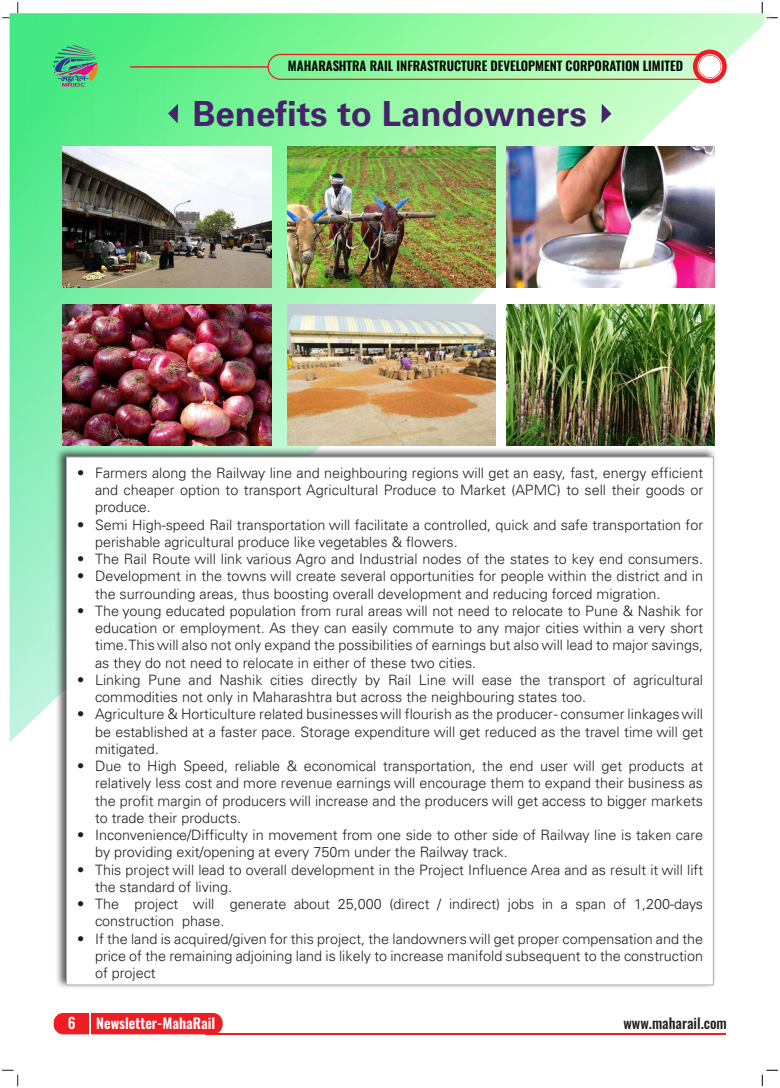
<style>
.page{position:relative;width:780px;height:1088px;background:#fff}
.page>*{position:absolute;margin:0;border:0;box-sizing:border-box;transform-origin:0 0}
.t1{font:700 34.75px "Univers";color:#48236d}
.t2{font:15px "Oswald";color:#fff}
.t3{font:300 14.38px/17.2px "Univers";color:#231f20}
.t4{font:600 14.25px "Oswald";color:#fff}
.t5{font:500 14.25px "Oswald";color:#231f20}
.t6{font:600 12.75px "Oswald";color:#040503}
</style>
<div class="page">
<svg style="left:761px;top:2px;width:16px;height:16px"></svg>
<svg style="left:762px;top:1070px;width:15px;height:16px"></svg>
<svg style="left:2px;top:2px;width:16px;height:16px"></svg>
<svg style="left:2px;top:1070px;width:16px;height:16px"></svg>
<hr style="left:205px;top:1033px;width:521px;height:1px;background:#ee1d23">
<div style="left:54px;top:1013px;width:169px;height:21px;background:#ee1d23;border-radius:10px"></div>
<svg style="left:89px;top:1013px;width:1px;height:21px"></svg>
<img style="left:10px;top:13px;width:753px;height:729px">
<img style="left:63px;top:147px;width:208px;height:141px">
<img style="left:63px;top:304px;width:208px;height:141px">
<img style="left:287px;top:147px;width:208px;height:141px">
<img style="left:287px;top:304px;width:208px;height:141px">
<img style="left:506px;top:147px;width:208px;height:141px">
<img style="left:506px;top:304px;width:208px;height:141px">
<div style="left:55px;top:447px;width:661px;height:542px;background:#231f20;opacity:.75"></div>
<div style="left:66px;top:456px;width:647px;height:529px;background:#fff;border:1px solid #b1acb9"></div>
<svg style="left:601px;top:104px;width:10px;height:19px"></svg>
<svg style="left:168px;top:104px;width:10px;height:19px"></svg>
<svg style="left:53px;top:45px;width:44px;height:42px;background:#5ea681"></svg>
<svg style="left:130px;top:66px;width:137px;height:2px"></svg>
<div style="left:267px;top:54px;width:458px;height:26px;border:1px solid #ee1d23;border-radius:12px"></div>
<svg style="left:693px;top:50px;width:33px;height:33px"></svg>
<div style="left:699px;top:56px;width:21px;height:21px;background:#fff;border-radius:50%"></div>
<div style="left:697px;top:54px;width:25px;height:25px;border:1px solid #fff;border-radius:50%"></div>
<p class="t6" style="left:288px;top:55px;width:396px">MAHARASHTRA RAIL INFRASTRUCTURE DEVELOPMENT CORPORATION LIMITED</p>
<p class="t1" style="left:192px;top:93px;width:396px">Benefits to Landowners</p>
<p class="t3" style="left:95px;top:464px;width:609px;text-align:justify;text-indent:-18px">• Farmers along the Railway line and neighbouring regions will get an easy, fast, energy efficient and cheaper option to transport Agricultural Produce to Market (APMC) to sell their goods or produce.</p>
<p class="t3" style="left:95px;top:516px;width:609px;text-indent:-18px">• Semi High-speed Rail transportation will facilitate a controlled, quick and safe transportation for perishable agricultural produce like vegetables &amp; flowers.</p>
<p class="t3" style="left:77px;top:550px;width:627px">• The Rail Route will link various Agro and Industrial nodes of the states to key end consumers.</p>
<p class="t3" style="left:95px;top:567px;width:609px;text-indent:-18px">• Development in the towns will create several opportunities for people within the district and in the surrounding areas, thus boosting overall development and reducing forced migration.</p>
<p class="t3" style="left:95px;top:602px;width:609px;text-align:justify;text-indent:-18px">• The young educated population from rural areas will not need to relocate to Pune &amp; Nashik for education or employment. As they can easily commute to any major cities within a very short time. This will also not only expand the possibilities of earnings but also will lead to major savings, as they do not need to relocate in either of these two cities.</p>
<p class="t3" style="left:95px;top:671px;width:609px;text-indent:-18px">• Linking Pune and Nashik cities directly by Rail Line will ease the transport of agricultural commodities not only in Maharashtra but across the neighbouring states too.</p>
<p class="t3" style="left:95px;top:705px;width:609px;text-align:justify;text-indent:-18px">• Agriculture &amp; Horticulture related businesses will flourish as the producer - consumer linkages will be established at a faster pace. Storage expenditure will get reduced as the travel time will get mitigated.</p>
<p class="t3" style="left:95px;top:757px;width:609px;text-align:justify;text-indent:-18px">• Due to High Speed, reliable &amp; economical transportation, the end user will get products at relatively less cost and more revenue earnings will encourage them to expand their business as the profit margin of producers will increase and the producers will get access to bigger markets to trade their products.</p>
<p class="t3" style="left:95px;top:826px;width:609px;text-indent:-18px">• Inconvenience/Difficulty in movement from one side to other side of Railway line is taken care by providing exit/opening at every 750m under the Railway track.</p>
<p class="t3" style="left:95px;top:861px;width:609px;text-indent:-18px">• This project will lead to overall development in the Project Influence Area and as result it will lift the standard of living.</p>
<p class="t3" style="left:95px;top:895px;width:609px;text-indent:-18px">• The project will generate about 25,000 (direct / indirect) jobs in a span of 1,200-days construction phase.</p>
<p class="t3" style="left:95px;top:930px;width:609px;text-align:justify;text-indent:-18px">• If the land is acquired/given for this project, the landowners will get proper compensation and the price of the remaining adjoining land is likely to increase manifold subsequent to the construction of project</p>
<p class="t2" style="left:68px;top:1010px;width:9px">6</p>
<p class="t4" style="left:96px;top:1011px;width:120px">Newsletter-MahaRail</p>
<p class="t5" style="left:623px;top:1010px;width:105px">www.maharail.com</p>
</div>
